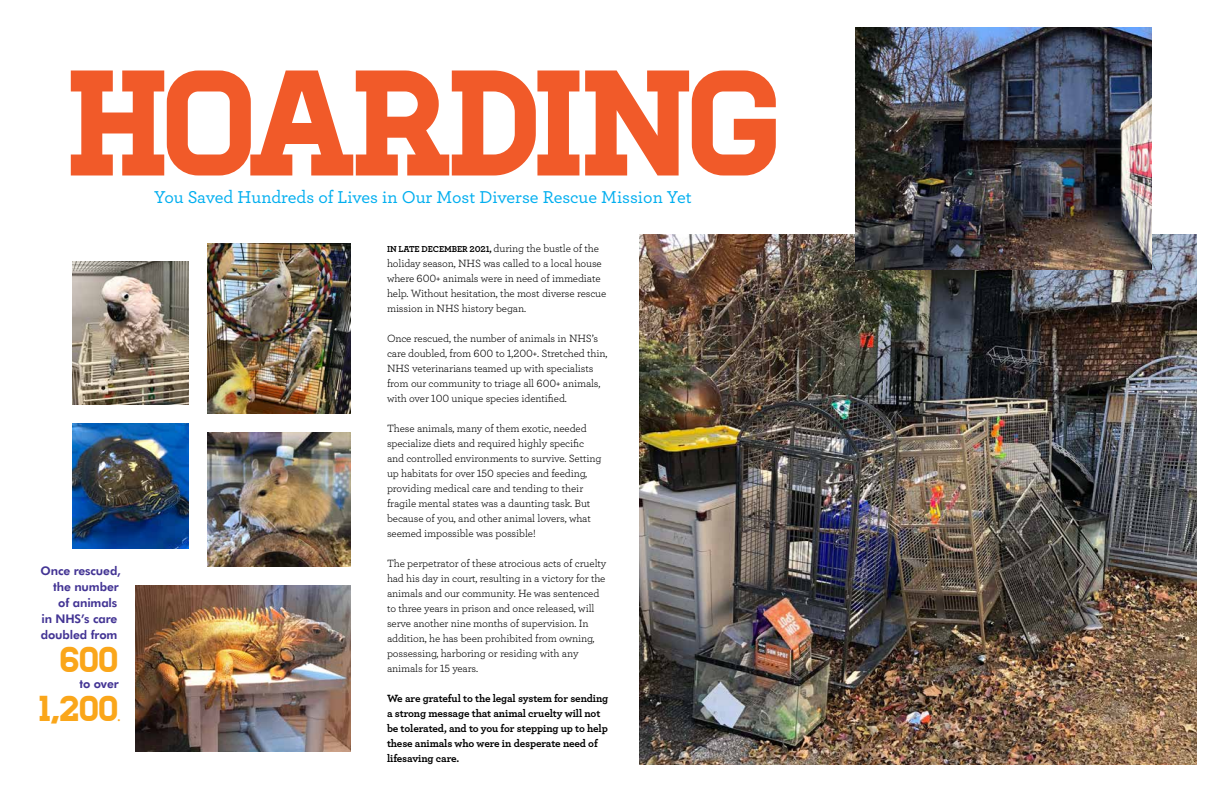
<style>
.page{position:relative;width:1224px;height:792px;background:#fff}
.page>*{position:absolute;margin:0;border:0;box-sizing:border-box;transform-origin:0 0}
.t1{font:150px "Homestead";letter-spacing:-.045em;color:#f15a29}
.t2{font:36px "Homestead";letter-spacing:-.01em;color:#faa61a}
.t3{font:500 18px "Archer";color:#00aeef}
.t4{font:800 12px/16px "Futura BT";letter-spacing:-.01em;color:#433494;text-align:right}
.t5{font:800 12px "Futura BT";color:#faa61a}
.t6{font:11px/15px "Archer";letter-spacing:-.01em;color:#000}
.t7{font:700 11px/15px "Archer";letter-spacing:-.01em;color:#000}
.s1{font-weight:700;font-size:9px}
</style>
<div class="page">
<img style="left:639px;top:234px;width:558px;height:531px">
<img style="left:855px;top:27px;width:297px;height:243px">
<img style="left:72px;top:261px;width:117px;height:144px">
<img style="left:72px;top:423px;width:117px;height:126px">
<img style="left:207px;top:243px;width:144px;height:171px">
<img style="left:135px;top:585px;width:216px;height:167px">
<img style="left:207px;top:432px;width:144px;height:135px">
<h1 class="t1" style="left:71px;top:35px;width:715px">HOARDING</h1>
<h3 class="t3" style="left:154px;top:184px;width:539px">You Saved Hundreds of Lives in Our Most Diverse Rescue Mission Yet</h3>
<p class="t4" style="left:41px;top:562px;width:82px">Once rescued, the number<br>of animals<br>in NHS’s care doubled from</p>
<h2 class="t2" style="left:61px;top:638px;width:60px">600</h2>
<p class="t4" style="left:79px;top:675px;width:41px">to over</p>
<h2 class="t2" style="left:40px;top:687px;width:81px">1,200</h2>
<p class="t5" style="left:117px;top:709px;width:5px">.</p>
<p class="t6" style="left:387px;top:240px;width:221px"><span class="s1">IN LATE DECEMBER 2021,</span> during the bustle of the holiday season, NHS was called to a local house where 600+ animals were in need of immediate help. Without hesitation, the most diverse rescue mission in NHS history began.</p>
<p class="t6" style="left:387px;top:330px;width:222px">Once rescued, the number of animals in NHS’s care doubled, from 600 to 1,200+. Stretched thin, NHS veterinarians teamed up with specialists from our community to triage all 600+ animals, with over 100 unique species identified.</p>
<p class="t6" style="left:387px;top:420px;width:216px">These animals, many of them exotic, needed specialize diets and required highly specific and controlled environments to survive. Setting up habitats for over 150 species and feeding, providing medical care and tending to their fragile mental states was a daunting task. But because of you, and other animal lovers, what seemed impossible was possible!</p>
<p class="t6" style="left:387px;top:555px;width:221px">The perpetrator of these atrocious acts of cruelty had his day in court, resulting in a victory for the animals and our community. He was sentenced to three years in prison and once released, will serve another nine months of supervision. In addition, he has been prohibited from owning, possessing, harboring or residing with any animals for 15 years.</p>
<p class="t7" style="left:387px;top:690px;width:223px">We are grateful to the legal system for sending a strong message that animal cruelty will not be tolerated, and to you for stepping up to help these animals who were in desperate need of lifesaving care.</p>
</div>
